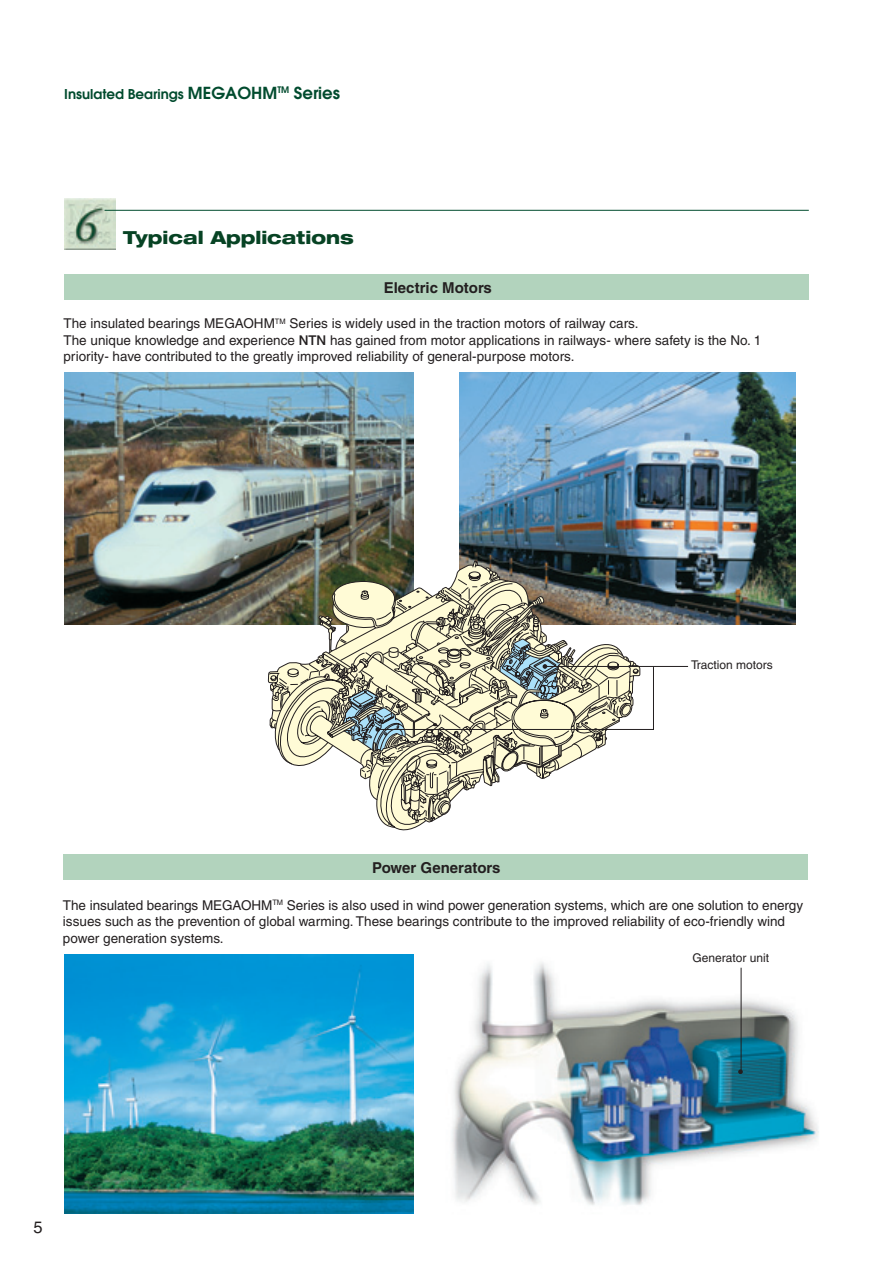
<style>
.page{position:relative;width:893px;height:1262px;background:#fff}
.page>*{position:absolute;margin:0;border:0;box-sizing:border-box;transform-origin:0 0}
.t1{font:800 expanded 18px "Helvetica Neue";color:#074324}
.t2{font:16.5px "Helvetica";color:#231f20}
.t3{font:700 15px "Helvetica";color:#231f20}
.t4{font:13.5px/16.5px "Helvetica";color:#231f20}
.t5{font:600 13.5px "Avant Garde";color:#014b2e}
.t6{font:12px "Helvetica";color:#231f20}
.s1{font-size:16.5px}
.s2{font-family:"Helvetica Neue";font-weight:500}
</style>
<div class="page">
<img style="left:64px;top:373px;width:349px;height:251px">
<img style="left:460px;top:373px;width:335px;height:251px">
<img style="left:451px;top:962px;width:368px;height:243px">
<img style="left:64px;top:198px;width:51px;height:51px">
<hr style="left:104px;top:210px;width:704px;height:1px;background:#014b2e">
<div style="left:64px;top:275px;width:744px;height:25px;background:#b2d3bd"></div>
<div style="left:63px;top:854px;width:744px;height:26px;background:#b2d3bd"></div>
<svg style="left:329px;top:546px;width:297px;height:15px"></svg>
<svg style="left:738px;top:1069px;width:4px;height:5px"></svg>
<svg style="left:269px;top:561px;width:419px;height:261px"></svg>
<hr style="left:740px;top:967px;width:1px;height:104px;background:#231f20">
<img style="left:64px;top:954px;width:349px;height:259px">
<p class="t5" style="left:64px;top:89px;width:277px">Insulated Bearings <span class="s1">MEGAOHM</span><sup>TM</sup> <span class="s1">Series</span></p>
<h1 class="t1" style="left:123px;top:231px;width:232px">Typical Applications</h1>
<p class="t3" style="left:384px;top:282px;width:110px">Electric Motors</p>
<p class="t4" style="left:63px;top:317px;width:699px">The insulated bearings MEGAOHM<sup>TM</sup> Series is widely used in the traction motors of railway cars.<br>The unique knowledge and experience <span class="s2">NTN</span> has gained from motor applications in railways- where safety is the No. 1 priority- have contributed to the greatly improved reliability of general-purpose motors.</p>
<p class="t6" style="left:691px;top:661px;width:83px">Traction motors</p>
<p class="t3" style="left:372px;top:862px;width:130px">Power Generators</p>
<p class="t4" style="left:63px;top:898px;width:741px">The insulated bearings MEGAOHM<sup>TM</sup> Series is also used in wind power generation systems, which are one solution to energy issues such as the prevention of global warming. These bearings contribute to the improved reliability of eco-friendly wind power generation systems.</p>
<p class="t6" style="left:692px;top:953px;width:78px">Generator unit</p>
<p class="t2" style="left:33px;top:1220px;width:11px">5</p>
</div>
